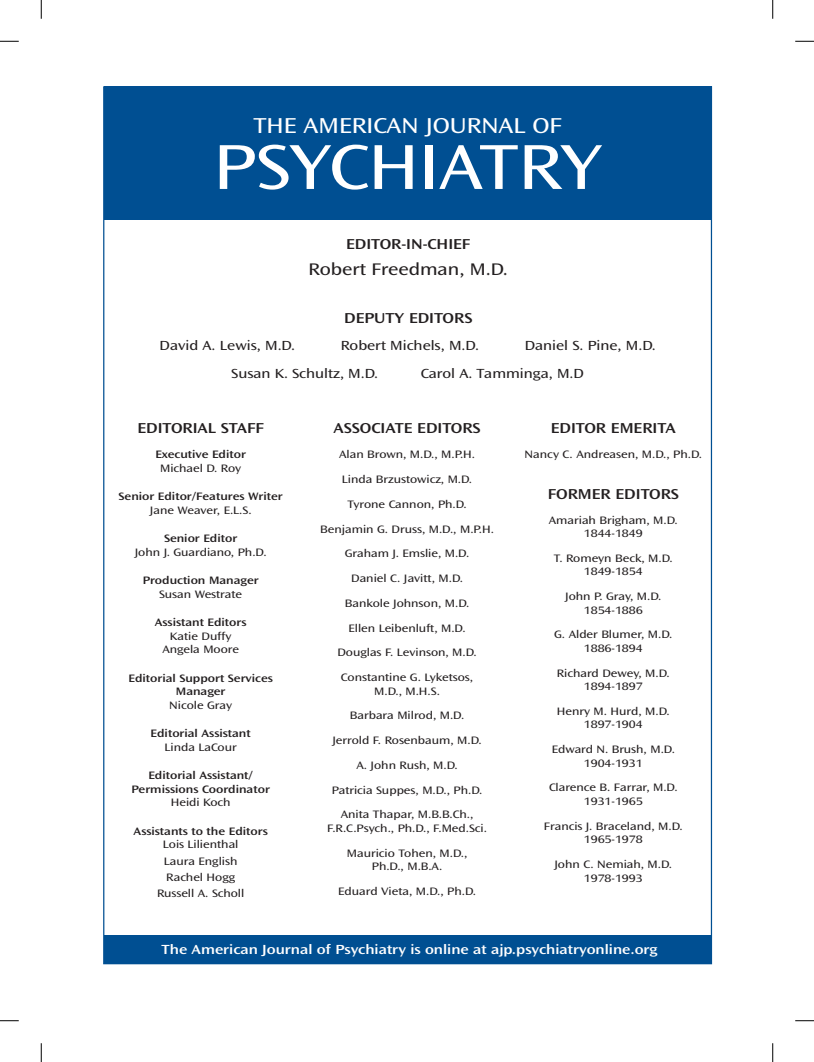
<style>
.page{position:relative;width:814px;height:1062px;background:#fff}
.page>*{position:absolute;margin:0;border:0;box-sizing:border-box;transform-origin:0 0}
.t1{font:expanded 66.25px "Ocean Sans Std";color:#fff}
.t2{font:expanded 22.5px "Ocean Sans Std";color:#fff}
.t3{font:expanded 17.5px "Ocean Sans Std";color:#231f20}
.t4{font:600 expanded 15px "Ocean Sans Std";color:#231f20}
.t5{font:expanded 13.75px "Ocean Sans Std";color:#231f20}
.t6{font:600 expanded 13.75px "Ocean Sans Std";color:#fff}
.t7{font:expanded 11.25px/13.5px "Ocean Sans Std";color:#231f20;text-align:center}
.t8{font:600 expanded 11.25px/13.5px "Ocean Sans Std";color:#231f20;text-align:center}
</style>
<div class="page">
<div style="left:104px;top:86px;width:607px;height:133px;background:#004f92"></div>
<div style="left:104px;top:935px;width:607px;height:28px;background:#004f92"></div>
<svg style="left:0;top:40px;width:19px;height:2px"></svg>
<svg style="left:795px;top:40px;width:19px;height:2px"></svg>
<svg style="left:0;top:1020px;width:19px;height:1px"></svg>
<svg style="left:795px;top:1020px;width:19px;height:1px"></svg>
<svg style="left:40px;top:0;width:2px;height:19px"></svg>
<svg style="left:40px;top:1043px;width:2px;height:18px"></svg>
<svg style="left:772px;top:0;width:1px;height:19px"></svg>
<svg style="left:772px;top:1043px;width:1px;height:18px"></svg>
<h2 class="t2" style="left:253px;top:112px;width:310px">THE AMERICAN JOURNAL OF</h2>
<h1 class="t1" style="left:213px;top:129px;width:390px">PSYCHIATRY</h1>
<h3 class="t4" style="left:346px;top:235px;width:126px">EDITOR-IN-CHIEF</h3>
<h3 class="t3" style="left:308px;top:259px;width:201px">Robert Freedman, M.D.</h3>
<h3 class="t4" style="left:344px;top:309px;width:130px">DEPUTY EDITORS</h3>
<p class="t5" style="left:159px;top:338px;width:137px">David A. Lewis, M.D.</p>
<p class="t5" style="left:341px;top:338px;width:140px">Robert Michels, M.D.</p>
<p class="t5" style="left:525px;top:338px;width:133px">Daniel S. Pine, M.D.</p>
<p class="t5" style="left:231px;top:365px;width:148px">Susan K. Schultz, M.D.</p>
<p class="t5" style="left:421px;top:365px;width:165px">Carol A. Tamminga, M.D</p>
<h3 class="t4" style="left:137px;top:420px;width:128px">EDITORIAL STAFF</h3>
<p class="t8" style="left:155px;top:447px;width:92px">Executive Editor</p>
<p class="t7" style="left:160px;top:461px;width:83px">Michael D. Roy</p>
<p class="t8" style="left:119px;top:489px;width:166px">Senior Editor/Features Writer</p>
<p class="t7" style="left:150px;top:503px;width:103px">Jane Weaver, E.L.S.</p>
<p class="t8" style="left:164px;top:531px;width:75px">Senior Editor</p>
<p class="t7" style="left:135px;top:545px;width:133px">John J. Guardiano, Ph.D.</p>
<p class="t8" style="left:143px;top:573px;width:117px">Production Manager</p>
<p class="t7" style="left:159px;top:587px;width:85px">Susan Westrate</p>
<p class="t8" style="left:155px;top:615px;width:93px">Assistant Editors</p>
<p class="t7" style="left:162px;top:629px;width:78px">Katie Duffy<br>Angela Moore</p>
<p class="t8" style="left:128px;top:671px;width:146px">Editorial Support Services<br>Manager</p>
<p class="t7" style="left:169px;top:698px;width:64px">Nicole Gray</p>
<p class="t8" style="left:151px;top:726px;width:102px">Editorial Assistant</p>
<p class="t7" style="left:165px;top:740px;width:74px">Linda LaCour</p>
<p class="t8" style="left:131px;top:768px;width:140px">Editorial Assistant/<br>Permissions Coordinator</p>
<p class="t7" style="left:171px;top:795px;width:61px">Heidi Koch</p>
<p class="t8" style="left:134px;top:824px;width:136px">Assistants to the Editors</p>
<p class="t7" style="left:157px;top:836px;width:89px;line-height:16.2px">Lois Lilienthal<br>Laura English<br>Rachel Hogg<br>Russell A. Scholl</p>
<h3 class="t4" style="left:334px;top:420px;width:148px">ASSOCIATE EDITORS</h3>
<p class="t7" style="left:339px;top:442px;width:137px;line-height:24.8px;text-align:left">Alan Brown, M.D., M.P.H.<br>Linda Brzustowicz, M.D.</p>
<p class="t7" style="left:320px;top:491px;width:175px;line-height:24.8px">Tyrone Cannon, Ph.D.<br>Benjamin G. Druss, M.D., M.P.H.</p>
<p class="t7" style="left:345px;top:541px;width:126px;line-height:24.8px">Graham J. Emslie, M.D.<br>Daniel C. Javitt, M.D.<br>Bankole Johnson, M.D.<br>Ellen Leibenluft, M.D.</p>
<p class="t7" style="left:337px;top:640px;width:141px;line-height:24.8px">Douglas F. Levinson, M.D.<br>Constantine G. Lyketsos,</p>
<p class="t7" style="left:374px;top:684px;width:67px">M.D., M.H.S.</p>
<p class="t7" style="left:350px;top:708px;width:116px">Barbara Milrod, M.D.</p>
<p class="t7" style="left:332px;top:733px;width:151px">Jerrold F. Rosenbaum, M.D.</p>
<p class="t7" style="left:356px;top:758px;width:103px">A. John Rush, M.D.</p>
<p class="t7" style="left:332px;top:777px;width:152px;line-height:24.8px">Patricia Suppes, M.D., Ph.D.<br>Anita Thapar, M.B.B.Ch.,</p>
<p class="t7" style="left:327px;top:815px;width:161px;line-height:24.8px">F.R.C.Psych., Ph.D., F.Med.Sci.<br>Mauricio Tohen, M.D.,</p>
<p class="t7" style="left:372px;top:859px;width:72px">Ph.D., M.B.A.</p>
<p class="t7" style="left:338px;top:884px;width:139px">Eduard Vieta, M.D., Ph.D.</p>
<h3 class="t4" style="left:551px;top:420px;width:126px">EDITOR EMERITA</h3>
<p class="t7" style="left:524px;top:447px;width:179px">Nancy C. Andreasen, M.D., Ph.D.</p>
<h3 class="t4" style="left:548px;top:485px;width:133px">FORMER EDITORS</h3>
<p class="t7" style="left:549px;top:513px;width:130px">Amariah Brigham, M.D.<br>1844-1849</p>
<p class="t7" style="left:554px;top:551px;width:120px">T. Romeyn Beck, M.D.<br>1849-1854</p>
<p class="t7" style="left:565px;top:589px;width:98px">John P. Gray, M.D.<br>1854-1886</p>
<p class="t7" style="left:554px;top:627px;width:120px">G. Alder Blumer, M.D.<br>1886-1894</p>
<p class="t7" style="left:557px;top:666px;width:114px">Richard Dewey, M.D.<br>1894-1897</p>
<p class="t7" style="left:557px;top:704px;width:114px">Henry M. Hurd, M.D.<br>1897-1904</p>
<p class="t7" style="left:552px;top:742px;width:125px">Edward N. Brush, M.D.<br>1904-1931</p>
<p class="t7" style="left:549px;top:780px;width:130px">Clarence B. Farrar, M.D.<br>1931-1965</p>
<p class="t7" style="left:544px;top:819px;width:140px">Francis J. Braceland, M.D.<br>1965-1978</p>
<p class="t7" style="left:554px;top:857px;width:119px">John C. Nemiah, M.D.<br>1978-1993</p>
<p class="t6" style="left:162px;top:941px;width:497px">The American Journal of Psychiatry is online at ajp.psychiatryonline.org</p>
</div>
